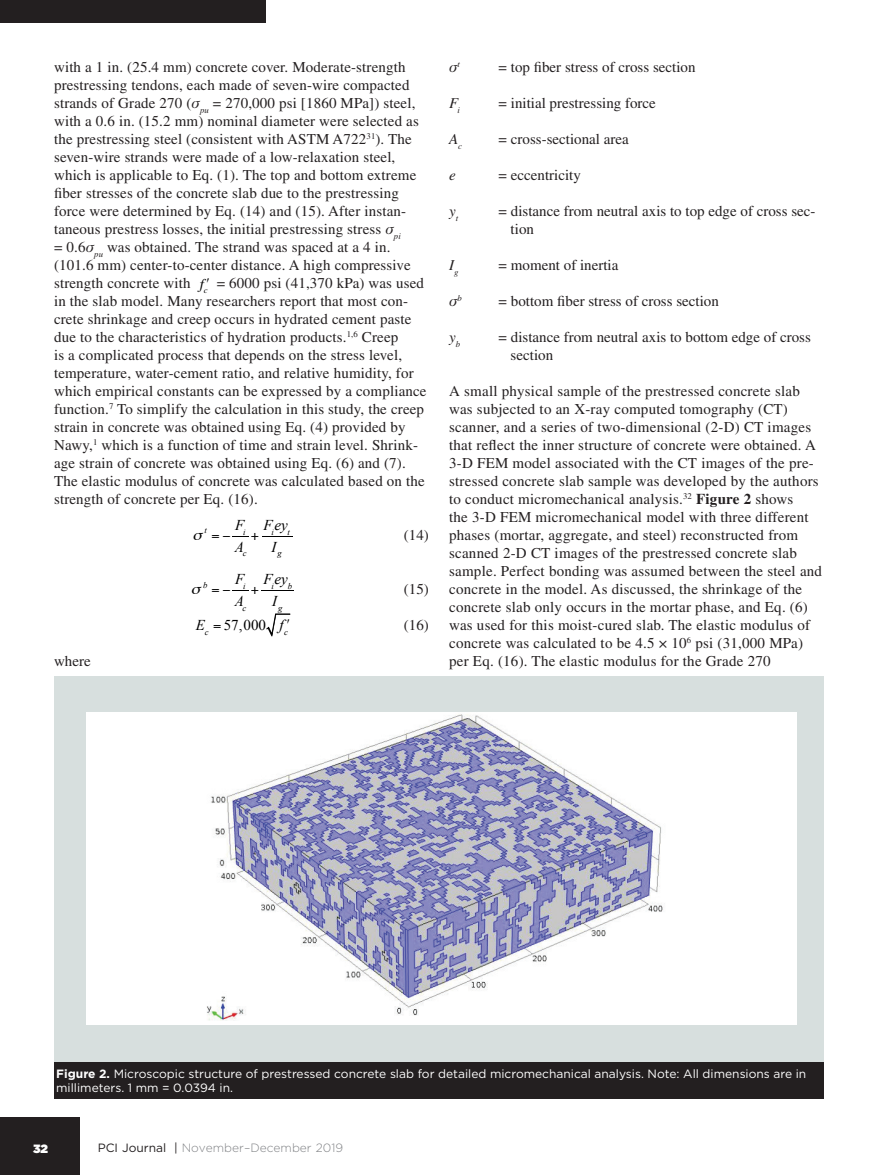
<style>
.page{position:relative;width:878px;height:1175px;background:#fff}
.page>*{position:absolute;margin:0;border:0;box-sizing:border-box;transform-origin:0 0}
.Body{font:15px/18px "Times LT Std";letter-spacing:.01em;color:#231f20}
.Notation{font:15px/18px "Times LT Std";color:#231f20}
.t1{font:italic 15px/21.8px "Times New Roman";color:#000}
.Notation-2{font:italic 15px "Times LT Std";color:#231f20}
.t2{font:15px "Times New Roman";color:#000}
.Notation-3{font:15px "Times Ten Greek Inclined";color:#231f20}
.t3{font:italic 15px "Times LT Std";color:#000}
.Figure_caption{font:12px/14.4px "Gotham";color:#fff}
.t4{font:300 12px "Gotham";color:#808285}
.t5{font:900 12px "Gotham";color:#fff}
.t6{font:italic 8.7px "Times New Roman";color:#000}
.s1{font-family:"Times Ten Greek Inclined"}
.s2{font-style:italic}
.s3{font-weight:700}
.s4{font-weight:400;color:#231f20}
</style>
<div class="page">
<div style="left:0;top:1117px;width:80px;height:57px;background:#231f20"></div>
<div style="left:0;top:0;width:266px;height:23px;background:#231f20"></div>
<hr style="left:262px;top:536px;width:30px;height:1px;background:#000">
<hr style="left:262px;top:590px;width:32px;height:1px;background:#000">
<div style="left:54px;top:676px;width:770px;height:390px;background:#d7dfde"></div>
<div style="left:86px;top:712px;width:710px;height:313px;background:#fff"></div>
<img style="left:207px;top:714px;width:456px;height:307px">
<div style="left:54px;top:1062px;width:770px;height:36px;background:#231f20"></div>
<svg style="left:266px;top:614px;width:24px;height:22px"></svg>
<svg style="left:232px;top:536px;width:17px;height:1px"></svg>
<svg style="left:232px;top:590px;width:17px;height:1px"></svg>
<p class="Body" style="left:54px;top:58px;width:366px">with a 1 in. (25.4 mm) concrete cover. Moderate-strength prestressing tendons, each made of seven-wire compacted strands of Grade 270 (<span class="s1">σ</span><sub>pu</sub> = 270,000 psi [1860 MPa]) steel, with a 0.6 in. (15.2 mm) nominal diameter were selected as the prestressing steel (consistent with ASTM A722<sup>31</sup>). The seven-wire strands were made of a low-relaxation steel, which is applicable to Eq. (1). The top and bottom extreme fiber stresses of the concrete slab due to the prestressing force were determined by Eq. (14) and (15). After instan&shy;taneous prestress losses, the initial prestressing stress <span class="s1">σ</span><sub>pi<br></sub>= 0.6<span class="s1">σ</span><sub>pu</sub> was obtained. The strand was spaced at a 4 in. (101.6 mm) center-to-center distance. A high compressive strength concrete with</p>
<p class="Body" style="left:54px;top:274px;width:374px;text-indent:163px">= 6000 psi (41,370 kPa) was used in the slab model. Many researchers report that most con&shy;crete shrinkage and creep occurs in hydrated cement paste due to the characteristics of hydration products.<sup>1,6</sup> Creep<br>is a complicated process that depends on the stress level, temperature, water-cement ratio, and relative humidity, for which empirical constants can be expressed by a compliance function.<sup>7</sup> To simplify the calculation in this study, the creep strain in concrete was obtained using Eq. (4) provided by Nawy,<sup>1</sup> which is a function of time and strain level. Shrink&shy;age strain of concrete was obtained using Eq. (6) and (7).<br>The elastic modulus of concrete was calculated based on the strength of concrete per Eq. (16).</p>
<p class="t6" style="left:204px;top:524px;width:4px">t</p>
<p class="t1" style="left:235px;top:513px;width:13px">F<sub>i<br></sub>A<sub>c</sub></p>
<p class="t1" style="left:263px;top:513px;width:28px;text-align:center">F<sub>i</sub>ey<sub>t<br></sub>I<sub>g</sub></p>
<p class="Notation" style="left:404px;top:526px;width:26px">(14)</p>
<p class="t6" style="left:203px;top:579px;width:6px">b</p>
<p class="t1" style="left:235px;top:568px;width:13px">F<sub>i<br></sub>A<sub>c</sub></p>
<p class="t1" style="left:263px;top:568px;width:30px;text-align:center">F<sub>i</sub>ey<sub>b<br></sub>I<sub>g</sub></p>
<p class="Notation" style="left:404px;top:580px;width:26px">(15)</p>
<p class="t2" style="left:196px;top:615px;width:94px"><span class="s2">E</span><sub>c</sub> 57,000 <span class="s2">f</span><sub>c</sub></p>
<p class="Notation" style="left:404px;top:616px;width:26px">(16)</p>
<p class="Body" style="left:54px;top:652px;width:38px">where</p>
<p class="t3" style="left:200px;top:276px;width:9px">f<sub>c</sub></p>
<p class="Notation-3" style="left:449px;top:58px;width:12px">σ<sup>t</sup></p>
<p class="Notation" style="left:498px;top:58px;width:198px">= top fiber stress of cross section</p>
<p class="Notation-2" style="left:449px;top:95px;width:12px">F<sub>i</sub></p>
<p class="Notation" style="left:498px;top:94px;width:159px">= initial prestressing force</p>
<p class="Notation-2" style="left:449px;top:131px;width:15px">A<sub>c</sub></p>
<p class="Notation" style="left:498px;top:130px;width:132px">= cross-sectional area</p>
<p class="Notation-2" style="left:449px;top:167px;width:8px">e</p>
<p class="Notation" style="left:498px;top:166px;width:84px">= eccentricity</p>
<p class="Notation-2" style="left:449px;top:203px;width:11px">y<sub>t</sub></p>
<p class="Notation" style="left:510px;top:202px;width:306px;text-indent:-12px">= distance from neutral axis to top edge of cross sec&shy;tion</p>
<p class="Notation-2" style="left:449px;top:257px;width:11px">I<sub>g</sub></p>
<p class="Notation" style="left:498px;top:256px;width:121px">= moment of inertia</p>
<p class="Notation-3" style="left:449px;top:292px;width:14px">σ<sup>b</sup></p>
<p class="Notation" style="left:498px;top:292px;width:222px">= bottom fiber stress of cross section</p>
<p class="Notation-2" style="left:449px;top:329px;width:13px">y<sub>b</sub></p>
<p class="Notation" style="left:510px;top:328px;width:302px;text-indent:-12px">= distance from neutral axis to bottom edge of cross section</p>
<p class="Body" style="left:449px;top:382px;width:374px">A small physical sample of the prestressed concrete slab was subjected to an X-ray computed tomography (CT) scanner, and a series of two-dimensional (2-D) CT images that reflect the inner structure of concrete were obtained. A 3-D FEM model associated with the CT images of the pre&shy;stressed concrete slab sample was developed by the authors to conduct micromechanical analysis.<sup>32</sup> <span class="s3">Figure 2</span> shows<br>the 3-D FEM micromechanical model with three different phases (mortar, aggregate, and steel) reconstructed from scanned 2-D CT images of the prestressed concrete slab sample. Perfect bonding was assumed between the steel and concrete in the model. As discussed, the shrinkage of the concrete slab only occurs in the mortar phase, and Eq. (6) was used for this moist-cured slab. The elastic modulus of concrete was calculated to be 4.5 × 10<sup>6</sup> psi (31,000 MPa) per Eq. (16). The elastic modulus for the Grade 270</p>
<p class="Figure_caption" style="left:56px;top:1066px;width:751px"><span class="s3">Figure 2.</span> Microscopic structure of prestressed concrete slab for detailed micromechanical analysis. Note: All dimensions are in millimeters. 1 mm = 0.0394 in.</p>
<p class="t5" style="left:33px;top:1139px;width:17px">32</p>
<p class="t4" style="left:98px;top:1140px;width:247px"><span class="s4">PCI Journal</span> <span class="s4">|</span> November–December 2019</p>
</div>
